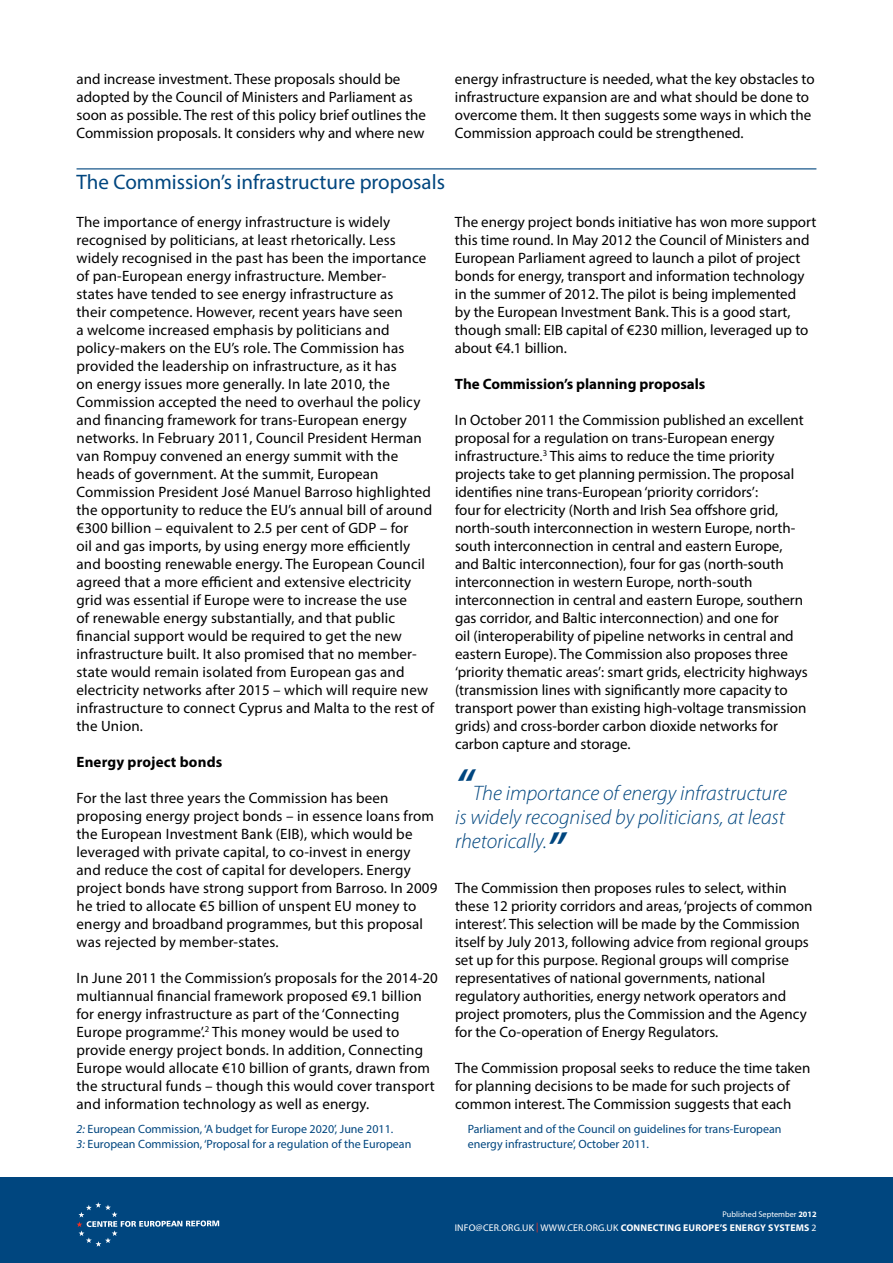
<style>
.page{position:relative;width:893px;height:1263px;background:#fff}
.page>*{position:absolute;margin:0;border:0;box-sizing:border-box;transform-origin:0 0}
.t1{font:italic 300 21px/24px "Myriad Pro";color:#00467f;text-align:justify}
.t2{font:21px "Myriad Pro";color:#00467f}
.t3{font:15px/18px "Myriad Pro";color:#000}
.t4{font:700 15px "Myriad Pro";color:#000}
.t5{font:12px/15px "Myriad Pro";color:#00467f}
.t6{font:700 9.75px "Myriad Pro";letter-spacing:.02em;color:#fff}
.t7{font:9.75px "Myriad Pro";letter-spacing:.02em;color:#fff}
.t8{font:8.25px "Myriad Pro";color:#fff}
.s1{font-weight:600;font-size:45px}
.s2{font-style:italic}
.s3{font-weight:700}
.s4{color:#ee3124}
.s5{font-weight:400}
</style>
<div class="page">
<hr style="left:77px;top:168px;width:739px;height:1px;background:#00467f">
<div style="left:0;top:1178px;width:893px;height:85px;background:#00467f"></div>
<svg style="left:77px;top:1202px;width:142px;height:45px"></svg>
<p class="t3" style="left:77px;top:69px;width:351px">and increase investment. These proposals should be adopted by the Council of Ministers and Parliament as soon as possible. The rest of this policy brief outlines the Commission proposals. It considers why and where new</p>
<p class="t3" style="left:455px;top:69px;width:361px">energy infrastructure is needed, what the key obstacles to infrastructure expansion are and what should be done to overcome them. It then suggests some ways in which the Commission approach could be strengthened.</p>
<h1 class="t2" style="left:77px;top:169px;width:370px">The Commission’s infrastructure proposals</h1>
<p class="t3" style="left:77px;top:213px;width:360px">The importance of energy infrastructure is widely recognised by politicians, at least rhetorically. Less widely recognised in the past has been the importance of pan-European energy infrastructure. Member-<br>states have tended to see energy infrastructure as<br>their competence. However, recent years have seen<br>a welcome increased emphasis by politicians and policy-makers on the EU’s role. The Commission has provided the leadership on infrastructure, as it has<br>on energy issues more generally. I n late 2010, the Commission accepted the need to overhaul the policy and financing framework for trans-European energy networks. I n February 2011, Council President Herman van Rompuy convened an energy summit with the heads of government. At the summit, European Commission President José Manuel Barroso highlighted the opportunity to reduce the EU’s annual bill of around €300 billion – equivalent to 2.5 per cent of GDP – for<br>oil and gas imports, by using energy more efficiently and boosting renewable energy. The European Council agreed that a more efficient and extensive electricity grid was essential if Europe were to increase the use<br>of renewable energy substantially, and that public financial support would be required to get the new infrastructure built. It also promised that no member&shy;state would remain isolated from European gas and electricity networks after 2015 – which will require new infrastructure to connect Cyprus and Malta to the rest of the Union.</p>
<p class="t4" style="left:77px;top:752px;width:147px">Energy project bonds</p>
<p class="t3" style="left:77px;top:789px;width:362px">For the last three years the Commission has been proposing energy project bonds – in essence loans from the European I nvestment Bank (EI B), which would be leveraged with private capital, to co-invest in energy and reduce the cost of capital for developers. Energy project bonds have strong support from Barroso. I n 2009 he tried to allocate €5 billion of unspent EU money to energy and broadband programmes, but this proposal was rejected by member-states.</p>
<p class="t3" style="left:77px;top:969px;width:363px">I n June 2011 the Commission’s proposals for the 2014-20 multiannual financial framework proposed €9.1 billion for energy infrastructure as part of the ‘Connecting Europe programme’.<sup>2</sup> This money would be used to provide energy project bonds. I n addition, Connecting Europe would allocate €10 billion of grants, drawn from the structural funds – though this would cover transport and information technology as well as energy.</p>
<p class="t3" style="left:455px;top:213px;width:363px">The energy project bonds initiative has won more support this time round. I n May 2012 the Council of Ministers and European Parliament agreed to launch a pilot of project bonds for energy, transport and information technology in the summer of 2012. The pilot is being implemented<br>by the European I nvestment Bank. This is a good start, though small: EI B capital of €230 million, leveraged up to about €4.1 billion.</p>
<p class="t4" style="left:455px;top:374px;width:252px">The Commission’s planning proposals</p>
<p class="t3" style="left:455px;top:411px;width:354px">I n October 2011 the Commission published an excellent proposal for a regulation on trans-European energy infrastructure.<sup>3</sup> This aims to reduce the time priority projects take to get planning permission. The proposal identifies nine trans-European ‘priority corridors’:<br>four for electricity (North and I rish Sea offshore grid, north-south interconnection in western Europe, north&shy;south interconnection in central and eastern Europe, and Baltic interconnection), four for gas (north-south interconnection in western Europe, north-south interconnection in central and eastern Europe, southern gas corridor, and Baltic interconnection) and one for<br>oil (interoperability of pipeline networks in central and eastern Europe). The Commission also proposes three ‘priority thematic areas’: smart grids, electricity highways (transmission lines with significantly more capacity to transport power than existing high‐voltage transmission grids) and cross-border carbon dioxide networks for carbon capture and storage.</p>
<h1 class="t1" style="left:455px;top:781px;width:333px"><span class="s1">“</span>The importance of energy infrastructure is widely recognised by politicians, at least rhetorically.<span class="s1">”</span></h1>
<p class="t3" style="left:455px;top:879px;width:359px">The Commission then proposes rules to select, within these 12 priority corridors and areas, ‘projects of common interest’. This selection will be made by the Commission itself by July 2013, following advice from regional groups set up for this purpose. Regional groups will comprise representatives of national governments, national regulatory authorities, energy network operators and project promoters, plus the Commission and the Agency for the Co-operation of Energy Regulators.</p>
<p class="t3" style="left:455px;top:1059px;width:357px">The Commission proposal seeks to reduce the time taken for planning decisions to be made for such projects of common interest. The Commission suggests that each</p>
<p class="t5" style="left:77px;top:1121px;width:336px"><span class="s2">2:</span> European Commission, ‘A budget for Europe 2020’, June 2011.<br><span class="s2">3:</span> European Commission, ‘Proposal for a regulation of the European</p>
<p class="t5" style="left:468px;top:1121px;width:315px">Parliament and of the Council on guidelines for trans-European energy infrastructure’, October 2011.</p>
<p class="t8" style="left:723px;top:1209px;width:95px">Published September <span class="s3">2012</span></p>
<p class="t7" style="left:455px;top:1221px;width:139px">info@cer.org.uk <span class="s4">|</span> WWW.CER.ORG</p>
<p class="t6" style="left:604px;top:1221px;width:24px"><span class="s5">.UK</span> CONNEC</p>
<p class="t6" style="left:659px;top:1221px;width:12px">TING</p>
<p class="t6" style="left:683px;top:1221px;width:7px">EUROPE</p>
<p class="t6" style="left:720px;top:1221px;width:17px">’S ENERGY</p>
<p class="t6" style="left:768px;top:1221px;width:50px">SYSTEM S <span class="s5">2</span></p>
</div>
